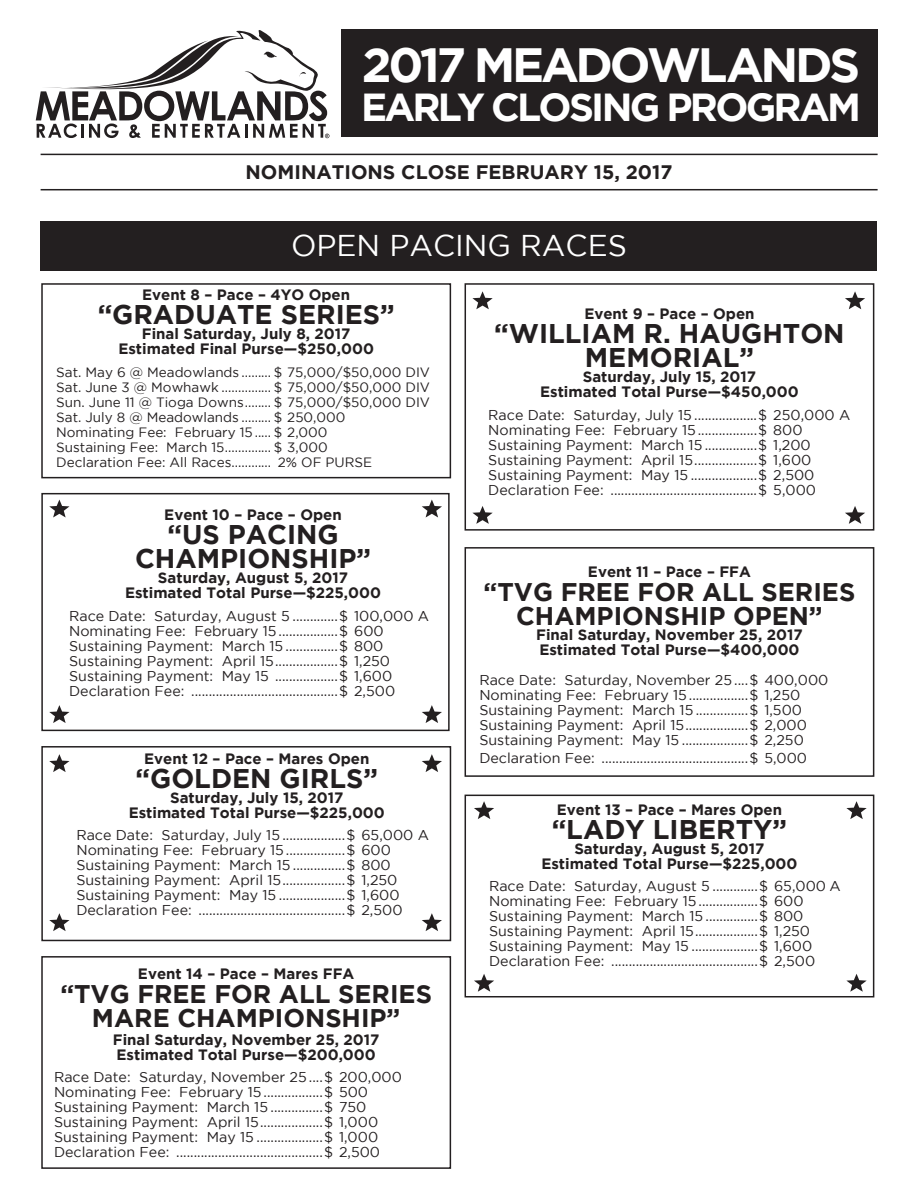
<style>
.page{position:relative;width:918px;height:1188px;background:#fff}
.page>*{position:absolute;margin:0;border:0;box-sizing:border-box;transform-origin:0 0}
.t1{font:700 48px "Gotham";letter-spacing:-.07em;color:#fff}
.t2{font:700 39px "Gotham";letter-spacing:-.07em;color:#fff}
.t3{font:30px "Gotham";color:#fff}
.t4{font:700 27px/24px "Gotham";color:#231f20;text-align:center}
.t5{font:700 25.5px/24px "Gotham";color:#231f20;text-align:center}
.t6{font:700 19.5px "Gotham";color:#231f20}
.t7{font:700 15px/15px "Gotham";color:#231f20;text-align:center}
.t8{font:14.25px/15px "Gotham";color:#231f20}
.t9{font:13.5px/15px "Gotham";color:#231f20}
</style>
<div class="page">
<div style="left:465px;top:283px;width:409px;height:248px;border:2px solid #231f20"></div>
<div style="left:41px;top:283px;width:410px;height:195px;border:2px solid #231f20"></div>
<div style="left:41px;top:956px;width:410px;height:213px;border:2px solid #231f20"></div>
<div style="left:465px;top:547px;width:409px;height:230px;border:2px solid #231f20"></div>
<svg style="left:472px;top:291px;width:21px;height:18px"></svg>
<svg style="left:845px;top:291px;width:20px;height:18px"></svg>
<svg style="left:472px;top:506px;width:21px;height:18px"></svg>
<svg style="left:845px;top:506px;width:20px;height:18px"></svg>
<div style="left:41px;top:746px;width:410px;height:195px;border:2px solid #231f20"></div>
<svg style="left:49px;top:754px;width:21px;height:18px"></svg>
<svg style="left:422px;top:754px;width:20px;height:18px"></svg>
<svg style="left:49px;top:913px;width:21px;height:18px"></svg>
<svg style="left:422px;top:913px;width:20px;height:18px"></svg>
<div style="left:465px;top:795px;width:409px;height:202px;border:2px solid #231f20"></div>
<svg style="left:474px;top:801px;width:20px;height:18px"></svg>
<svg style="left:846px;top:801px;width:21px;height:18px"></svg>
<svg style="left:474px;top:974px;width:20px;height:18px"></svg>
<svg style="left:846px;top:974px;width:21px;height:18px"></svg>
<div style="left:40px;top:221px;width:838px;height:50px;background:#231f20"></div>
<div style="left:341px;top:29px;width:537px;height:108px;background:#231f20"></div>
<hr style="left:41px;top:189px;width:837px;height:1px;background:#231f20">
<hr style="left:41px;top:154px;width:837px;height:1px;background:#231f20">
<svg style="left:36px;top:30px;width:293px;height:108px"></svg>
<div style="left:41px;top:493px;width:409px;height:238px;border:2px solid #231f20"></div>
<svg style="left:49px;top:500px;width:21px;height:18px"></svg>
<svg style="left:422px;top:500px;width:20px;height:18px"></svg>
<svg style="left:49px;top:705px;width:21px;height:18px"></svg>
<svg style="left:422px;top:705px;width:20px;height:18px"></svg>
<h1 class="t1" style="left:362px;top:37px;width:500px">2017 MEADOWLANDS</h1>
<h2 class="t2" style="left:361px;top:85px;width:502px">EARLY CLOSING PROGRAM</h2>
<h3 class="t6" style="left:246px;top:161px;width:428px">NOMINATIONS CLOSE FEBRUARY 15, 2017</h3>
<h3 class="t3" style="left:291px;top:229px;width:337px">OPEN PACING RACES</h3>
<p class="t7" style="left:142px;top:287px;width:210px">Event 8 – Pace – 4YO Open</p>
<h3 class="t4" style="left:98px;top:302px;width:299px">“GRADUATE SERIES”</h3>
<p class="t7" style="left:118px;top:326px;width:257px">Final Saturday, July 8, 2017<br>Estimated Final Purse—$250,000</p>
<p class="t9" style="left:56px;top:364px;width:375px">Sat. May 6 @ Meadowlands ......... $ 75,000/$50,000 DIV Sat. June 3 @ Mowhawk ............... $ 75,000/$50,000 DIV Sun. June 11 @ Tioga Downs........ $ 75,000/$50,000 DIV Sat. July 8 @ Meadowlands ......... $ 250,000<br>Nominating Fee: February 15..... $ 2,000<br>Sustaining Fee: March 15.............. $ 3,000<br>Declaration Fee: All Races............ 2% OF PURSE</p>
<p class="t7" style="left:164px;top:507px;width:179px">Event 10 – Pace – Open</p>
<h3 class="t4" style="left:135px;top:522px;width:238px">“US PACING<br>CHAMPIONSHIP”</h3>
<p class="t7" style="left:125px;top:570px;width:258px">Saturday, August 5, 2017<br>Estimated Total Purse—$225,000</p>
<p class="t8" style="left:69px;top:608px;width:362px">Race Date: Saturday, August 5 .............$ 100,000 A Nominating Fee: February 15.................$ 600<br>Sustaining Payment: March 15 ...............$ 800<br>Sustaining Payment: April 15..................$ 1,250<br>Sustaining Payment: May 15 ..................$ 1,600<br>Declaration Fee: ..........................................$ 2,500</p>
<p class="t7" style="left:144px;top:751px;width:227px">Event 12 – Pace – Mares Open</p>
<h3 class="t4" style="left:136px;top:766px;width:244px">“GOLDEN GIRLS”</h3>
<p class="t7" style="left:129px;top:790px;width:258px">Saturday, July 15, 2017<br>Estimated Total Purse—$225,000</p>
<p class="t8" style="left:76px;top:828px;width:354px">Race Date: Saturday, July 15 ..................$ 65,000 A Nominating Fee: February 15.................$ 600<br>Sustaining Payment: March 15 ...............$ 800<br>Sustaining Payment: April 15..................$ 1,250<br>Sustaining Payment: May 15 ...................$ 1,600<br>Declaration Fee: ..........................................$ 2,500</p>
<p class="t7" style="left:138px;top:965px;width:218px">Event 14 – Pace – Mares FFA</p>
<h3 class="t5" style="left:60px;top:981px;width:373px">“TVG FREE FOR ALL SERIES<br>MARE CHAMPIONSHIP”</h3>
<p class="t7" style="left:113px;top:1031px;width:268px;text-align:left">Final Saturday, November 25, 2017<br>Estimated Total Purse—$200,000</p>
<p class="t8" style="left:54px;top:1069px;width:349px">Race Date: Saturday, November 25....$ 200,000<br>Nominating Fee: February 15.................$ 500<br>Sustaining Payment: March 15 ...............$ 750<br>Sustaining Payment: April 15..................$ 1,000<br>Sustaining Payment: May 15 ...................$ 1,000<br>Declaration Fee: ..........................................$ 2,500</p>
<p class="t7" style="left:584px;top:306px;width:172px">Event 9 – Pace – Open</p>
<h3 class="t4" style="left:494px;top:321px;width:352px">“WILLIAM R. HAUGHTON<br>MEMORIAL”</h3>
<p class="t7" style="left:540px;top:369px;width:260px">Saturday, July 15, 2017<br>Estimated Total Purse—$450,000</p>
<p class="t8" style="left:488px;top:407px;width:364px">Race Date: Saturday, July 15 ..................$ 250,000 A Nominating Fee: February 15.................$ 800<br>Sustaining Payment: March 15 ...............$ 1,200<br>Sustaining Payment: April 15..................$ 1,600<br>Sustaining Payment: May 15 ...................$ 2,500<br>Declaration Fee: ..........................................$ 5,000</p>
<p class="t7" style="left:588px;top:564px;width:165px">Event 11 – Pace – FFA</p>
<h3 class="t5" style="left:484px;top:579px;width:373px">“TVG FREE FOR ALL SERIES<br>CHAMPIONSHIP OPEN”</h3>
<p class="t7" style="left:536px;top:627px;width:268px;text-align:left">Final Saturday, November 25, 2017<br>Estimated Total Purse—$400,000</p>
<p class="t8" style="left:479px;top:672px;width:350px">Race Date: Saturday, November 25....$ 400,000<br>Nominating Fee: February 15.................$ 1,250<br>Sustaining Payment: March 15 ...............$ 1,500<br>Sustaining Payment: April 15..................$ 2,000<br>Sustaining Payment: May 15 ...................$ 2,250</p>
<p class="t8" style="left:479px;top:750px;width:329px">Declaration Fee: ..........................................$ 5,000</p>
<p class="t7" style="left:557px;top:802px;width:227px">Event 13 – Pace – Mares Open</p>
<h3 class="t4" style="left:552px;top:817px;width:237px">“LADY LIBERTY”</h3>
<p class="t7" style="left:541px;top:841px;width:258px">Saturday, August 5, 2017<br>Estimated Total Purse—$225,000</p>
<p class="t8" style="left:489px;top:879px;width:353px">Race Date: Saturday, August 5 .............$ 65,000 A Nominating Fee: February 15.................$ 600<br>Sustaining Payment: March 15 ...............$ 800<br>Sustaining Payment: April 15..................$ 1,250<br>Sustaining Payment: May 15 ...................$ 1,600<br>Declaration Fee: ..........................................$ 2,500</p>
</div>
